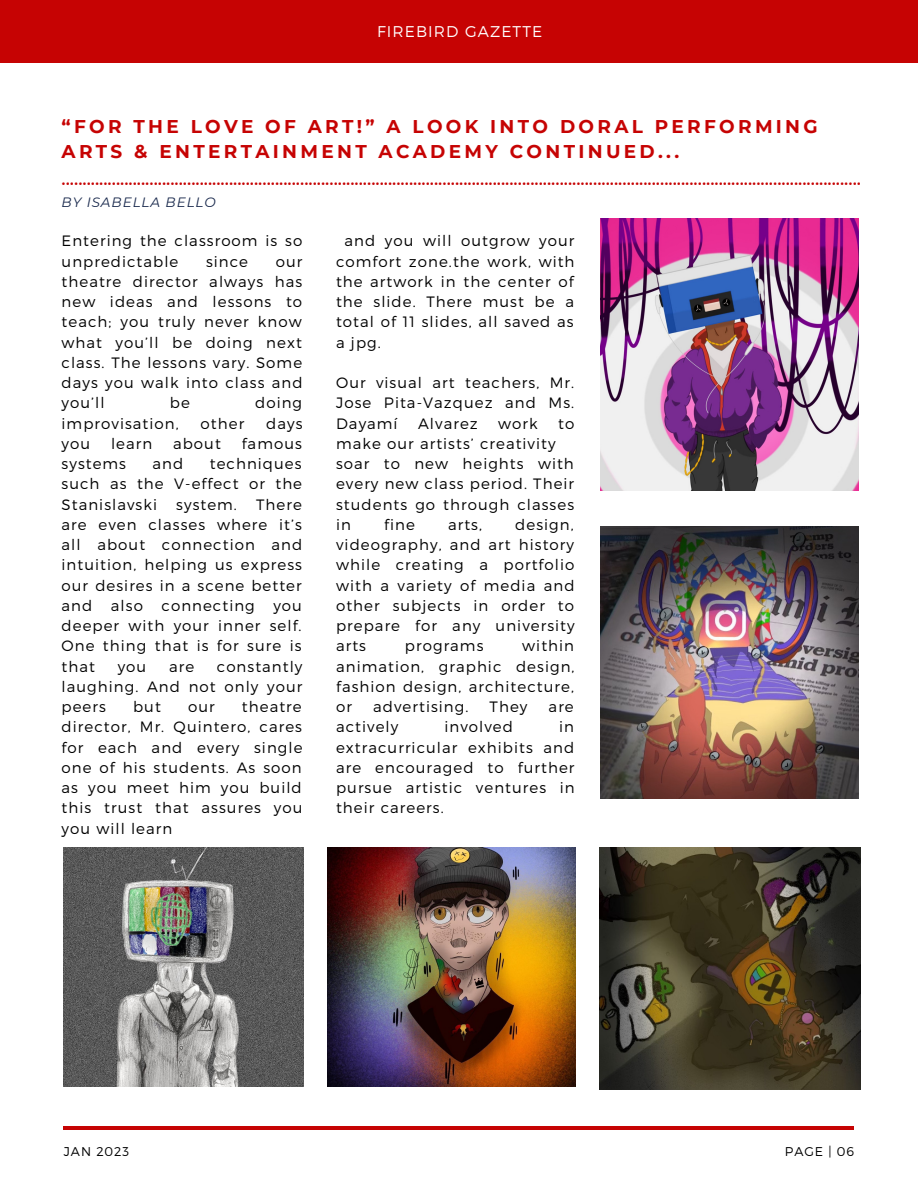
<style>
.page{position:relative;width:918px;height:1188px;background:#fff}
.page>*{position:absolute;margin:0;border:0;box-sizing:border-box;transform-origin:0 0}
.t1{font:500 18.45px "Montserrat";color:#c60303}
.t2{font:700 18.45px/24.8px "Montserrat";letter-spacing:.18em;color:#c60303}
.t3{font:300 15.6px "Montserrat";letter-spacing:.07em;color:#fff}
.t4{font:300 15px/20.2px "Montserrat";letter-spacing:.07em;color:#000;text-align:justify}
.t5{font:italic 13.5px "Montserrat";letter-spacing:.07em;color:#17274b}
.t6{font:300 12.75px "Montserrat";letter-spacing:.07em;color:#000}
</style>
<div class="page">
<div style="left:0;top:0;width:918px;height:63px;background:#c60303"></div>
<hr style="left:63px;top:1127px;width:791px;height:3px;background:#c60303">
<img style="left:64px;top:848px;width:240px;height:238px">
<img style="left:327px;top:848px;width:249px;height:238px">
<img style="left:599px;top:848px;width:261px;height:242px">
<img style="left:601px;top:526px;width:257px;height:273px">
<img style="left:601px;top:218px;width:257px;height:273px">
<p class="t3" style="left:377px;top:22px;width:167px">FIREBIRD GAZETTE</p>
<p class="t2" style="left:62px;top:114px;width:758px">“FOR THE LOVE OF ART!” A LOOK INTO DORAL PERFORMING<br>ARTS &amp; ENTERTAINMENT ACADEMY CONTINUED...</p>
<p class="t1" style="left:62px;top:167px;width:801px">...............................................................................................................................................................................................</p>
<p class="t5" style="left:62px;top:194px;width:156px">BY ISABELLA BELLO</p>
<p class="t4" style="left:62px;top:230px;width:242px">Entering the classroom is so unpredictable</p>
<p class="t4" style="left:206px;top:250px;width:44px">since</p>
<p class="t4" style="left:62px;top:250px;width:242px;text-indent:214px">our theatre director always has new ideas and lessons to teach; you truly never know what you’ll be doing next class. The lessons vary. Some days you walk into class and you’ll</p>
<p class="t4" style="left:170px;top:392px;width:22px">be</p>
<p class="t4" style="left:255px;top:392px;width:49px">doing</p>
<p class="t4" style="left:62px;top:412px;width:119px">improvisation,</p>
<p class="t4" style="left:201px;top:412px;width:45px">other</p>
<p class="t4" style="left:266px;top:412px;width:38px">days</p>
<p class="t4" style="left:62px;top:433px;width:30px">you</p>
<p class="t4" style="left:111px;top:433px;width:43px">learn</p>
<p class="t4" style="left:173px;top:433px;width:49px">about</p>
<p class="t4" style="left:242px;top:433px;width:62px">famous</p>
<p class="t4" style="left:62px;top:453px;width:66px">systems</p>
<p class="t4" style="left:153px;top:453px;width:32px">and</p>
<p class="t4" style="left:62px;top:453px;width:242px;text-indent:148px">techniques such as the V-effect or the Stanislavski</p>
<p class="t4" style="left:62px;top:493px;width:242px;text-indent:195px">There are even classes where it’s all about connection and intuition, helping us express our desires in a scene better and also connecting you deeper with your inner self.<br>One thing that is for sure is that</p>
<p class="t4" style="left:176px;top:493px;width:62px">system.</p>
<p class="t4" style="left:62px;top:655px;width:242px;text-indent:155px">constantly laughing. And not only your peers</p>
<p class="t4" style="left:118px;top:655px;width:30px">you</p>
<p class="t4" style="left:169px;top:655px;width:27px">are</p>
<p class="t4" style="left:62px;top:696px;width:242px;text-indent:180px">theatre director, Mr. Quintero, cares for each and every single one of his students. As soon as you meet him you build this trust that assures you you will learn</p>
<p class="t4" style="left:133px;top:696px;width:29px">but</p>
<p class="t4" style="left:188px;top:696px;width:28px">our</p>
<p class="t4" style="left:336px;top:230px;width:240px;text-indent:9px">and you will outgrow your comfort zone.the work, with the artwork in the center of the slide. There must be a total of 11 slides, all saved as a jpg.</p>
<p class="t4" style="left:336px;top:372px;width:240px">Our visual art teachers, Mr.<br>Jose Pita-Vazquez and Ms.<br>Dayamí</p>
<p class="t4" style="left:418px;top:412px;width:61px">Alvarez</p>
<p class="t4" style="left:498px;top:412px;width:41px">work</p>
<p class="t4" style="left:558px;top:412px;width:18px">to</p>
<p class="t4" style="left:336px;top:433px;width:240px;text-align:left">make our artists’ creativity soar to new heights with every new class period. Their students go through classes in</p>
<p class="t4" style="left:384px;top:514px;width:32px">fine</p>
<p class="t4" style="left:448px;top:514px;width:36px">arts,</p>
<p class="t4" style="left:336px;top:514px;width:240px;text-indent:179px">design, videography, and art history while creating a portfolio with a variety of media and other subjects in order to prepare for any university arts</p>
<p class="t4" style="left:336px;top:635px;width:240px;text-indent:186px">within animation, graphic design, fashion design, architecture, or</p>
<p class="t4" style="left:405px;top:635px;width:80px">programs</p>
<p class="t4" style="left:373px;top:696px;width:97px">advertising.</p>
<p class="t4" style="left:490px;top:696px;width:39px">They</p>
<p class="t4" style="left:549px;top:696px;width:27px">are</p>
<p class="t4" style="left:336px;top:716px;width:64px">actively</p>
<p class="t4" style="left:444px;top:716px;width:70px">involved</p>
<p class="t4" style="left:336px;top:716px;width:240px;text-indent:223px">in extracurricular exhibits and are encouraged to further pursue artistic ventures in their careers.</p>
<p class="t6" style="left:64px;top:1143px;width:67px">JAN 2023</p>
<p class="t6" style="left:785px;top:1143px;width:71px">PAGE | 06</p>
</div>
